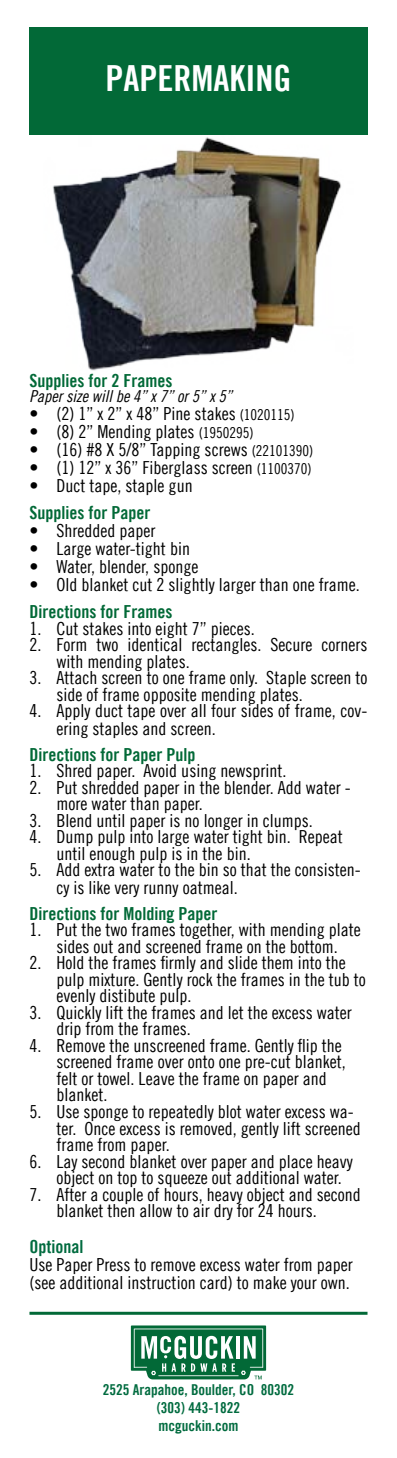
<style>
.page{position:relative;width:397px;height:1458px;background:#fff}
.page>*{position:absolute;margin:0;border:0;box-sizing:border-box;transform-origin:0 0}
.t1{font:36px "Trade Gothic LT Bold Cond Twenty";color:#fff}
.t2{font:18px/16.5px "Trade Gothic LT Cond Eighteen";color:#000}
.t3{font:18px "Trade Gothic LT Bold Cond Twenty";color:#026937}
.t4{font:18px "Trade Gothic LT Bold Cond Twenty";color:#006b3f}
.t5{font:16.5px "Trade Gothic LT Cond Eighteen Obl";color:#000}
.t6{font:15px/18px "Trade Gothic LT Bold Cond Twenty";color:#006b3f;text-align:center}
.s1{font-size:15px}
</style>
<div class="page">
<div style="left:29px;top:27px;width:338px;height:108px;background:#026937"></div>
<svg style="left:131px;top:1325px;width:135px;height:54px"></svg>
<hr style="left:29px;top:1312px;width:338px;height:3px;background:#026937">
<img style="left:52px;top:137px;width:289px;height:234px">
<h1 class="t1" style="left:105px;top:57px;width:187px">PAPERMAKING</h1>
<p class="t3" style="left:29px;top:370px;width:144px">Supplies for 2 Frames</p>
<p class="t5" style="left:29px;top:387px;width:204px">Paper size will be 4” x 7” or 5” x 5”</p>
<p class="t2" style="left:29px;top:405px;width:266px">• (2) 1” x 2” x 48” Pine stakes <span class="s1">(1020115)</span></p>
<p class="t2" style="left:29px;top:423px;width:225px">• (8) 2” Mending plates <span class="s1">(1950295)</span></p>
<p class="t2" style="left:29px;top:441px;width:285px">• (16) #8 X 5/8” Tapping screws <span class="s1">(22101390)</span></p>
<p class="t2" style="left:29px;top:459px;width:283px">• (1) 12” x 36” Fiberglass screen <span class="s1">(1100370)</span></p>
<p class="t2" style="left:29px;top:477px;width:164px">• Duct tape, staple gun</p>
<p class="t3" style="left:29px;top:502px;width:122px">Supplies for Paper</p>
<p class="t2" style="left:29px;top:522px;width:127px">• Shredded paper</p>
<p class="t2" style="left:29px;top:540px;width:162px">• Large water-tight bin</p>
<p class="t2" style="left:29px;top:558px;width:170px">• Water, blender, sponge</p>
<p class="t2" style="left:29px;top:576px;width:331px">• Old blanket cut 2 slightly larger than one frame.</p>
<p class="t3" style="left:29px;top:601px;width:144px">Directions for Frames</p>
<p class="t2" style="left:29px;top:620px;width:226px">1. Cut stakes into eight 7” pieces.</p>
<p class="t2" style="left:56px;top:636px;width:312px;text-indent:-27px">2. Form two identical rectangles. Secure corners with mending plates.</p>
<p class="t2" style="left:56px;top:670px;width:312px;text-indent:-27px">3. Attach screen to one frame only. Staple screen to side of frame opposite mending plates.</p>
<p class="t2" style="left:56px;top:702px;width:312px;line-height:18px;text-indent:-27px">4. Apply duct tape over all four sides of frame, cov&shy;ering staples and screen.</p>
<p class="t3" style="left:29px;top:744px;width:167px">Directions for Paper Pulp</p>
<p class="t2" style="left:29px;top:763px;width:258px">1. Shred paper. Avoid using newsprint.</p>
<p class="t2" style="left:56px;top:779px;width:295px;text-indent:-27px">2. Put shredded paper in the blender. Add water - more water than paper.</p>
<p class="t2" style="left:29px;top:812px;width:284px">3. Blend until paper is no longer in clumps.</p>
<p class="t2" style="left:56px;top:829px;width:287px;text-indent:-27px">4. Dump pulp into large water tight bin. Repeat until enough pulp is in the bin.</p>
<p class="t2" style="left:56px;top:861px;width:305px;line-height:18px;text-indent:-27px">5. Add extra water to the bin so that the consisten&shy;cy is like very runny oatmeal.</p>
<p class="t3" style="left:29px;top:903px;width:189px">Directions for Molding Paper</p>
<p class="t2" style="left:29px;top:922px;width:332px;text-align:center">1. Put the two frames together, with mending plate sides out and screened frame on the bottom.</p>
<p class="t2" style="left:56px;top:955px;width:310px;text-indent:-27px">2. Hold the frames firmly and slide them into the pulp mixture. Gently rock the frames in the tub to evenly distibute pulp.</p>
<p class="t2" style="left:56px;top:1004px;width:296px;text-indent:-27px">3. Quickly lift the frames and let the excess water drip from the frames.</p>
<p class="t2" style="left:56px;top:1037px;width:290px;text-indent:-27px">4. Remove the unscreened frame. Gently flip the screened frame over onto one pre-cut blanket, felt or towel. Leave the frame on paper and blanket.</p>
<p class="t2" style="left:56px;top:1103px;width:305px;text-indent:-27px">5. Use sponge to repeatedly blot water excess wa&shy;ter. Once excess is removed, gently lift screened frame from paper.</p>
<p class="t2" style="left:56px;top:1153px;width:297px;text-indent:-27px">6. Lay second blanket over paper and place heavy object on top to squeeze out additional water.</p>
<p class="t2" style="left:56px;top:1186px;width:305px;text-indent:-27px">7. After a couple of hours, heavy object and second blanket then allow to air dry for 24 hours.</p>
<p class="t4" style="left:29px;top:1236px;width:55px">Optional</p>
<p class="t2" style="left:29px;top:1255px;width:324px;line-height:18px">Use Paper Press to remove excess water from paper (see additional instruction card) to make your own.</p>
<p class="t6" style="left:103px;top:1380px;width:193px">2525 Arapahoe, Boulder, CO 80302 (303) 443-1822<br>mcguckin.com</p>
</div>
